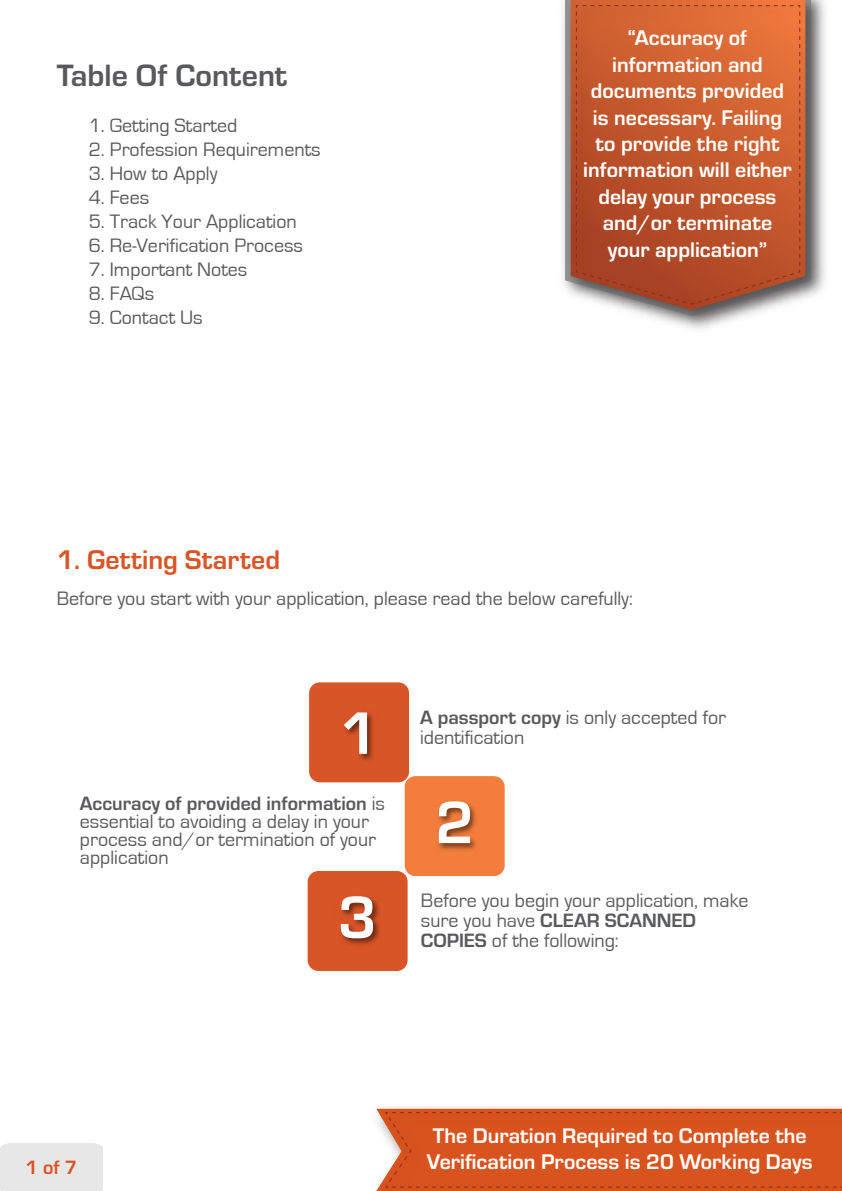
<style>
.page{position:relative;width:842px;height:1191px;background:#fff}
.page>*{position:absolute;margin:0;border:0;box-sizing:border-box;transform-origin:0 0}
.t1{font:700 62px "Eurostile";color:#fff}
.t2{font:700 32px "Eurostile";color:#58595b}
.t3{font:700 28px "Eurostile";letter-spacing:.005em;color:#d85527}
.t4{font:700 22px/26.4px "Eurostile";color:#fff;text-align:center}
.t5{font:20px/18px "Eurostile";color:#595a5c}
.t6{font:20px "Eurostile";color:#58595b}
.t7{font:700 20px "Eurostile";color:#d85527}
.s1{font-weight:700}
</style>
<div class="page">
<img style="left:564px;top:0;width:259px;height:327px">
<svg style="left:575px;top:5px;width:226px;height:300px;background:#c25a31"></svg>
<div style="left:309px;top:682px;width:100px;height:100px;background:#d85527;border-radius:11px"></div>
<img style="left:345px;top:713px;width:28px;height:48px">
<div style="left:405px;top:776px;width:100px;height:100px;background:#f27d3c;border-radius:11px"></div>
<img style="left:438px;top:802px;width:38px;height:48px">
<div style="left:308px;top:871px;width:100px;height:100px;background:#d85527;border-radius:11px"></div>
<img style="left:340px;top:896px;width:40px;height:49px">
<div style="left:0;top:1143px;width:103px;height:48px;background:#e7e7e7"></div>
<svg style="left:376px;top:1108px;width:466px;height:83px;background:#d85725"></svg>
<h2 class="t2" style="left:57px;top:53px;width:232px">Table Of Content</h2>
<p class="t6" style="left:89px;top:115px;width:150px">1. Getting Started</p>
<p class="t6" style="left:89px;top:139px;width:234px">2. Profession Requirements</p>
<p class="t6" style="left:89px;top:163px;width:130px">3. How to Apply</p>
<p class="t6" style="left:89px;top:187px;width:62px">4. Fees</p>
<p class="t6" style="left:89px;top:211px;width:210px">5. Track Your Application</p>
<p class="t6" style="left:89px;top:235px;width:216px">6. Re-Verification Process</p>
<p class="t6" style="left:89px;top:259px;width:160px">7. Important Notes</p>
<p class="t6" style="left:89px;top:283px;width:67px">8. FAQs</p>
<p class="t6" style="left:89px;top:307px;width:116px">9. Contact Us</p>
<p class="t4" style="left:583px;top:23px;width:210px">“Accuracy of information and documents provided is necessary. Failing to provide the right information will either delay your process and/or terminate your application”</p>
<h3 class="t3" style="left:57px;top:539px;width:225px">1. Getting Started</h3>
<p class="t6" style="left:57px;top:587px;width:578px">Before you start with your application, please read the below carefully:</p>
<h1 class="t1" style="left:340px;top:689px;width:40px">1</h1>
<p class="t5" style="left:80px;top:795px;width:307px"><span class="s1">Accuracy of provided information</span> is essential to avoiding a delay in your process and/or termination of your application</p>
<h1 class="t1" style="left:338px;top:873px;width:40px">3</h1>
<p class="t5" style="left:420px;top:709px;width:308px"><span class="s1">A passport copy</span> is only accepted for</p>
<p class="t5" style="left:420px;top:729px;width:106px">identification</p>
<h1 class="t1" style="left:435px;top:778px;width:40px">2</h1>
<p class="t5" style="left:421px;top:890px;width:329px;line-height:20px">Before you begin your application, make sure you have <span class="s1">CLEAR SCANNED</span></p>
<p class="t5" style="left:421px;top:931px;width:199px"><span class="s1">COPIES</span> of the following:</p>
<p class="t7" style="left:26px;top:1153px;width:53px">1 of 7</p>
<p class="t4" style="left:427px;top:1120px;width:387px;text-align:left">The Duration Required to Complete the<br>Verification Process is 20 Working Days</p>
</div>
